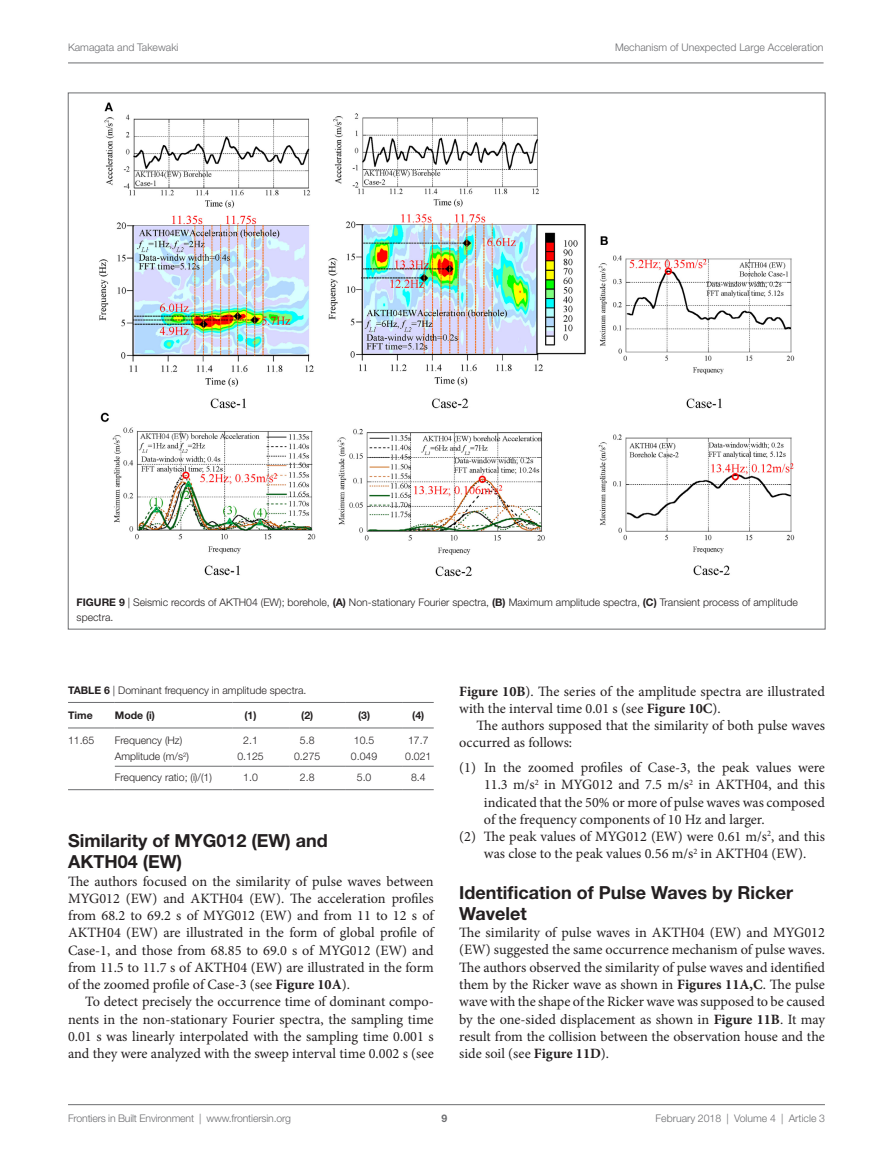
<style>
.page{position:relative;width:893px;height:1170px;background:#fff}
.page>*{position:absolute;margin:0;border:0;box-sizing:border-box;transform-origin:0 0}
.t1{font:700 18px/21px "Helvetica Neue LT Std";color:#231f20}
.t2{font:14.25px/17.2px "Minion Pro";color:#231f20;text-align:justify}
.t3{font:300 10.5px/14.2px "Helvetica Neue LT Std";color:#231f20}
.t4{font:300 10.5px "Helvetica Neue LT Std";color:#6c6d70}
.t5{font:700 10.5px "Helvetica Neue LT Std";color:#231f20}
.t6{font:700 10.5px "Helvetica Neue LT Std";color:#6c6d70}
.s1{font-weight:700}
</style>
<div class="page">
<hr style="left:68px;top:1104px;width:757px;height:1px;background:#6c6d70">
<hr style="left:68px;top:63px;width:755px;height:1px;background:#6c6d70">
<img style="left:99px;top:102px;width:696px;height:474px">
<hr style="left:68px;top:702px;width:47px;height:1px;background:#6c6d70">
<hr style="left:68px;top:727px;width:47px;height:1px;background:#6c6d70">
<hr style="left:115px;top:702px;width:117px;height:1px;background:#6c6d70">
<hr style="left:115px;top:727px;width:117px;height:1px;background:#6c6d70">
<hr style="left:232px;top:702px;width:57px;height:1px;background:#6c6d70">
<hr style="left:232px;top:727px;width:57px;height:1px;background:#6c6d70">
<hr style="left:289px;top:702px;width:57px;height:1px;background:#6c6d70">
<hr style="left:289px;top:727px;width:57px;height:1px;background:#6c6d70">
<hr style="left:346px;top:702px;width:57px;height:1px;background:#6c6d70">
<hr style="left:346px;top:727px;width:57px;height:1px;background:#6c6d70">
<hr style="left:403px;top:702px;width:31px;height:1px;background:#6c6d70">
<hr style="left:403px;top:727px;width:31px;height:1px;background:#6c6d70">
<hr style="left:115px;top:766px;width:117px;height:1px;background:#6c6d70">
<hr style="left:232px;top:766px;width:57px;height:1px;background:#6c6d70">
<hr style="left:289px;top:766px;width:57px;height:1px;background:#6c6d70">
<hr style="left:346px;top:766px;width:57px;height:1px;background:#6c6d70">
<hr style="left:403px;top:766px;width:31px;height:1px;background:#6c6d70">
<hr style="left:68px;top:789px;width:47px;height:1px;background:#6c6d70">
<hr style="left:115px;top:789px;width:117px;height:1px;background:#6c6d70">
<hr style="left:232px;top:789px;width:57px;height:1px;background:#6c6d70">
<hr style="left:289px;top:789px;width:57px;height:1px;background:#6c6d70">
<hr style="left:346px;top:789px;width:57px;height:1px;background:#6c6d70">
<hr style="left:403px;top:789px;width:31px;height:1px;background:#6c6d70">
<p class="t4" style="left:68px;top:41px;width:112px">Kamagata and Takewaki</p>
<p class="t4" style="left:615px;top:41px;width:210px">Mechanism of Unexpected Large Acceleration</p>
<p class="t3" style="left:77px;top:595px;width:723px"><span class="s1">Figure 9</span> | Seismic records of AKTH04 (EW); borehole, <span class="s1">(A)</span> Non-stationary Fourier spectra, <span class="s1">(B)</span> Maximum amplitude spectra, <span class="s1">(C)</span> Transient process of amplitude spectra.</p>
<p class="t3" style="left:68px;top:683px;width:240px"><span class="s1">Table 6</span> | Dominant frequency in amplitude spectra.</p>
<p class="t5" style="left:68px;top:708px;width:26px">Time</p>
<p class="t5" style="left:115px;top:708px;width:42px">Mode (i)</p>
<p class="t5" style="left:245px;top:708px;width:14px">(1)</p>
<p class="t5" style="left:301px;top:708px;width:14px">(2)</p>
<p class="t5" style="left:358px;top:708px;width:14px">(3)</p>
<p class="t5" style="left:412px;top:708px;width:14px">(4)</p>
<p class="t3" style="left:68px;top:733px;width:28px">11.65</p>
<p class="t3" style="left:115px;top:733px;width:69px">Frequency (Hz)</p>
<p class="t3" style="left:243px;top:733px;width:16px">2.1</p>
<p class="t3" style="left:300px;top:733px;width:16px">5.8</p>
<p class="t3" style="left:354px;top:733px;width:22px">10.5</p>
<p class="t3" style="left:408px;top:733px;width:22px">17.7</p>
<p class="t3" style="left:115px;top:749px;width:76px">Amplitude (m/s<sup>2</sup>)</p>
<p class="t3" style="left:237px;top:749px;width:28px">0.125</p>
<p class="t3" style="left:294px;top:749px;width:28px">0.275</p>
<p class="t3" style="left:351px;top:749px;width:28px">0.049</p>
<p class="t3" style="left:405px;top:749px;width:28px">0.021</p>
<p class="t3" style="left:115px;top:769px;width:99px">Frequency ratio; (i)/(1)</p>
<p class="t3" style="left:243px;top:769px;width:16px">1.0</p>
<p class="t3" style="left:300px;top:769px;width:16px">2.8</p>
<p class="t3" style="left:357px;top:769px;width:16px">5.0</p>
<p class="t3" style="left:411px;top:769px;width:16px">8.4</p>
<p class="t1" style="left:68px;top:829px;width:261px">Similarity of MYG012 (EW) and<br>AKTH04 (EW)</p>
<p class="t2" style="left:68px;top:872px;width:367px">The authors focused on the similarity of pulse waves between MYG012 (EW) and AKTH04 (EW). The acceleration profiles from 68.2 to 69.2 s of MYG012 (EW) and from 11 to 12 s of AKTH04 (EW) are illustrated in the form of global profile of Case-1, and those from 68.85 to 69.0 s of MYG012 (EW) and from 11.5 to 11.7 s of AKTH04 (EW) are illustrated in the form of the zoomed profile of Case-3 (see <span class="s1">Figure 10A</span>).</p>
<p class="t2" style="left:68px;top:993px;width:367px;text-indent:17px">To detect precisely the occurrence time of dominant compo&shy;nents in the non-stationary Fourier spectra, the sampling time 0.01 s was linearly interpolated with the sampling time 0.001 s and they were analyzed with the sweep interval time 0.002 s (see</p>
<p class="t2" style="left:459px;top:682px;width:367px"><span class="s1">Figure 10B</span>). The series of the amplitude spectra are illustrated with the interval time 0.01 s (see <span class="s1">Figure 10C</span>).</p>
<p class="t2" style="left:459px;top:717px;width:367px;text-indent:17px">The authors supposed that the similarity of both pulse waves occurred as follows:</p>
<p class="t2" style="left:459px;top:759px;width:367px">(1) In the zoomed profiles of Case-3, the peak values were</p>
<p class="t2" style="left:484px;top:776px;width:342px">11.3 m/s<sup>2</sup> in MYG012 and 7.5 m/s<sup>2</sup> in AKTH04, and this</p>
<p class="t2" style="left:484px;top:793px;width:342px">indicated that the 50% or more of pulse waves was composed</p>
<p class="t2" style="left:484px;top:810px;width:282px">of the frequency components of 10 Hz and larger.</p>
<p class="t2" style="left:459px;top:828px;width:367px">(2) The peak values of MYG012 (EW) were 0.61 m/s<sup>2</sup>, and this</p>
<p class="t2" style="left:484px;top:845px;width:324px">was close to the peak values 0.56 m/s<sup>2</sup> in AKTH04 (EW).</p>
<p class="t1" style="left:459px;top:881px;width:335px">Identification of Pulse Waves by Ricker<br>Wavelet</p>
<p class="t2" style="left:459px;top:923px;width:367px">The similarity of pulse waves in AKTH04 (EW) and MYG012 (EW) suggested the same occurrence mechanism of pulse waves.<br>The authors observed the similarity of pulse waves and identified them by the Ricker wave as shown in <span class="s1">Figures 11A,C</span>. The pulse wave with the shape of the Ricker wave was supposed to be caused by the one-sided displacement as shown in <span class="s1">Figure 11B</span>. It may result from the collision between the observation house and the side soil (see <span class="s1">Figure 11D</span>).</p>
<p class="t4" style="left:68px;top:1111px;width:225px">Frontiers in Built Environment | www.frontiersin.org</p>
<p class="t4" style="left:656px;top:1111px;width:171px">February 2018 | Volume 4 | Article 3</p>
<p class="t6" style="left:441px;top:1111px;width:7px">9</p>
</div>
